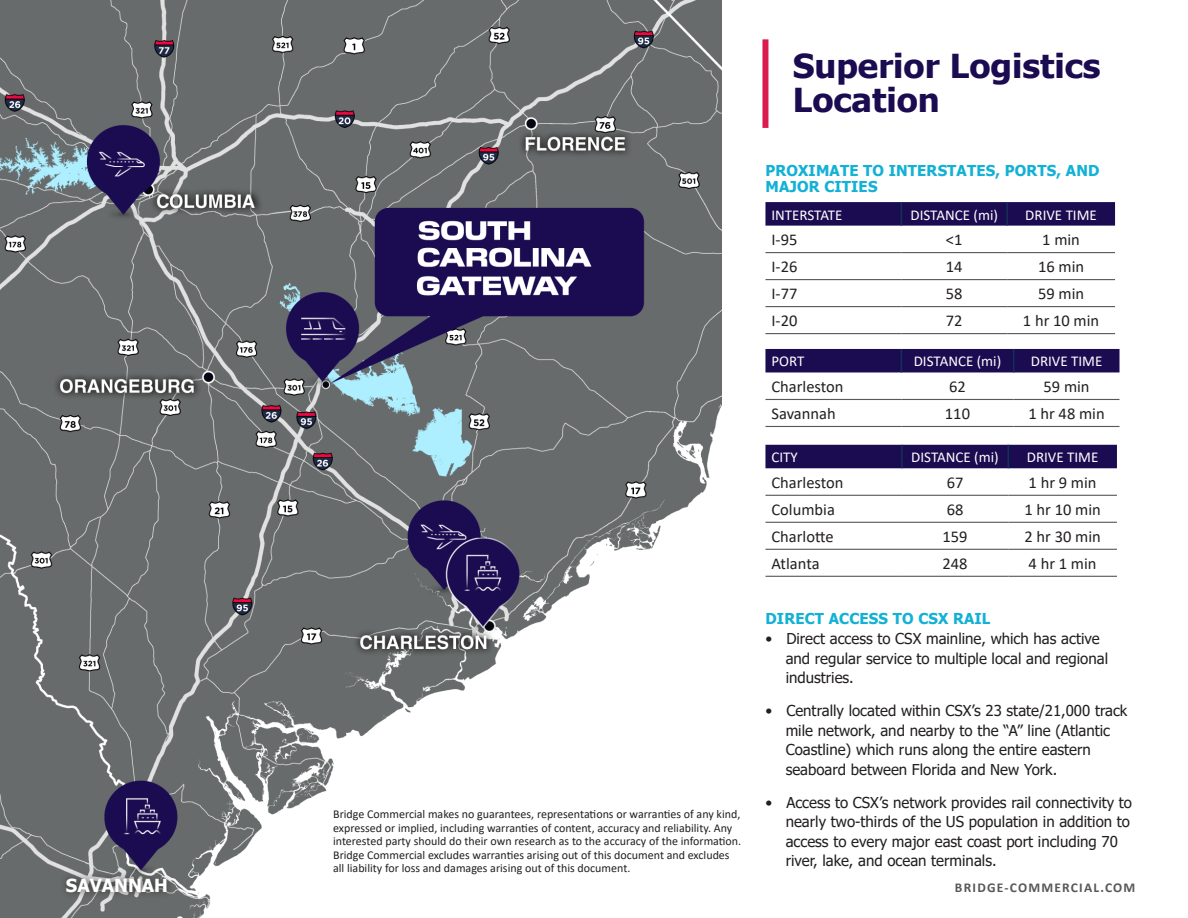
<style>
.page{position:relative;width:1188px;height:918px;background:#fff}
.page>*{position:absolute;margin:0;border:0;box-sizing:border-box;transform-origin:0 0}
.t1{font:700 33px/34.5px "Tahoma";color:#1b0c51;scale:1.04 1}
.t2{font:700 18px "Tahoma";color:#fff}
.t3{font:16.5px "Calibri";color:#231f20}
.t4{font:15px/19.5px "Tahoma";color:#231f20}
.t5{font:15px "Calibri";color:#fff}
.t6{font:700 15px/16.5px "Tahoma";letter-spacing:.01em;color:#13b1d6}
.t7{font:700 13.5px "Calibri";letter-spacing:.09em;color:#57585a}
.t8{font:12px/13.5px "Calibri";color:#231f20}
</style>
<div class="page">
<img style="left:0;top:0;width:721px;height:918px">
<hr style="left:765px;top:495px;width:137px;height:1px;background:#57585a">
<hr style="left:902px;top:495px;width:106px;height:1px;background:#57585a">
<hr style="left:1008px;top:495px;width:109px;height:1px;background:#57585a">
<hr style="left:765px;top:522px;width:137px;height:1px;background:#57585a">
<hr style="left:902px;top:522px;width:106px;height:1px;background:#57585a">
<hr style="left:1008px;top:522px;width:109px;height:1px;background:#57585a">
<hr style="left:765px;top:549px;width:137px;height:1px;background:#57585a">
<hr style="left:902px;top:549px;width:106px;height:1px;background:#57585a">
<hr style="left:1008px;top:549px;width:109px;height:1px;background:#57585a">
<hr style="left:765px;top:576px;width:137px;height:1px;background:#57585a">
<hr style="left:902px;top:576px;width:106px;height:1px;background:#57585a">
<hr style="left:1008px;top:576px;width:109px;height:1px;background:#57585a">
<div style="left:765px;top:445px;width:352px;height:23px;background:#1b0c51"></div>
<hr style="left:765px;top:399px;width:136px;height:1px;background:#57585a">
<hr style="left:901px;top:399px;width:113px;height:1px;background:#57585a">
<hr style="left:1014px;top:399px;width:106px;height:1px;background:#57585a">
<hr style="left:765px;top:426px;width:136px;height:1px;background:#57585a">
<hr style="left:901px;top:426px;width:113px;height:1px;background:#57585a">
<hr style="left:1014px;top:426px;width:106px;height:1px;background:#57585a">
<div style="left:765px;top:349px;width:355px;height:23px;background:#1b0c51"></div>
<hr style="left:765px;top:252px;width:136px;height:1px;background:#57585a">
<hr style="left:901px;top:252px;width:106px;height:1px;background:#57585a">
<hr style="left:1007px;top:252px;width:108px;height:1px;background:#57585a">
<hr style="left:765px;top:279px;width:136px;height:1px;background:#57585a">
<hr style="left:901px;top:279px;width:106px;height:1px;background:#57585a">
<hr style="left:1007px;top:279px;width:108px;height:1px;background:#57585a">
<hr style="left:765px;top:306px;width:136px;height:1px;background:#57585a">
<hr style="left:901px;top:306px;width:106px;height:1px;background:#57585a">
<hr style="left:1007px;top:306px;width:108px;height:1px;background:#57585a">
<hr style="left:765px;top:333px;width:136px;height:1px;background:#57585a">
<hr style="left:901px;top:333px;width:106px;height:1px;background:#57585a">
<hr style="left:1007px;top:333px;width:108px;height:1px;background:#57585a">
<svg style="left:765px;top:202px;width:350px;height:24px;background:#201154"></svg>
<hr style="left:1006px;top:202px;width:2px;height:24px;background:#133056">
<div style="left:59px;top:871px;width:116px;height:29px;background:#231f20;opacity:.75"></div>
<div style="left:762px;top:39px;width:6px;height:89px;background:#db1b4d"></div>
<p class="t2" style="left:66px;top:873px;width:104px">SAVANNAH</p>
<p class="t8" style="left:333px;top:807px;width:410px">Bridge Commercial makes no guarantees, representations or warranties of any kind, expressed or implied, including warranties of content, accuracy and reliability. Any interested party should do their own research as to the accuracy of the information.<br>Bridge Commercial excludes warranties arising out of this document and excludes all liability for loss and damages arising out of this document.</p>
<h1 class="t1" style="left:793px;top:50px;width:298px">Superior Logistics<br>Location</h1>
<p class="t6" style="left:765px;top:163px;width:335px">PROXIMATE TO INTERSTATES, PORTS, AND<br>MAJOR CITIES</p>
<p class="t5" style="left:771px;top:204px;width:73px">INTERSTATE</p>
<p class="t5" style="left:911px;top:204px;width:89px">DISTANCE (mi)</p>
<p class="t5" style="left:1025px;top:204px;width:73px">DRIVE TIME</p>
<p class="t3" style="left:771px;top:228px;width:27px">I-95</p>
<p class="t3" style="left:946px;top:228px;width:18px">&lt;1</p>
<p class="t3" style="left:1042px;top:228px;width:39px">1 min</p>
<p class="t3" style="left:771px;top:255px;width:27px">I-26</p>
<p class="t3" style="left:946px;top:255px;width:18px">14</p>
<p class="t3" style="left:1038px;top:255px;width:48px">16 min</p>
<p class="t3" style="left:771px;top:282px;width:27px">I-77</p>
<p class="t3" style="left:946px;top:282px;width:18px">58</p>
<p class="t3" style="left:1038px;top:282px;width:48px">59 min</p>
<p class="t3" style="left:771px;top:309px;width:27px">I-20</p>
<p class="t3" style="left:946px;top:309px;width:18px">72</p>
<p class="t3" style="left:1023px;top:309px;width:78px">1 hr 10 min</p>
<p class="t5" style="left:771px;top:351px;width:34px">PORT</p>
<p class="t5" style="left:914px;top:351px;width:89px">DISTANCE (mi)</p>
<p class="t5" style="left:1031px;top:351px;width:73px">DRIVE TIME</p>
<p class="t3" style="left:771px;top:375px;width:74px">Charleston</p>
<p class="t3" style="left:949px;top:375px;width:18px">62</p>
<p class="t3" style="left:1044px;top:375px;width:48px">59 min</p>
<p class="t3" style="left:771px;top:402px;width:66px">Savannah</p>
<p class="t3" style="left:945px;top:402px;width:27px">110</p>
<p class="t3" style="left:1028px;top:402px;width:78px">1 hr 48 min</p>
<p class="t5" style="left:771px;top:447px;width:28px">CITY</p>
<p class="t5" style="left:911px;top:447px;width:89px">DISTANCE (mi)</p>
<p class="t5" style="left:1027px;top:447px;width:73px">DRIVE TIME</p>
<p class="t3" style="left:771px;top:471px;width:74px">Charleston</p>
<p class="t3" style="left:947px;top:471px;width:18px">67</p>
<p class="t3" style="left:1029px;top:471px;width:69px">1 hr 9 min</p>
<p class="t3" style="left:771px;top:498px;width:65px">Columbia</p>
<p class="t3" style="left:947px;top:498px;width:18px">68</p>
<p class="t3" style="left:1024px;top:498px;width:78px">1 hr 10 min</p>
<p class="t3" style="left:771px;top:525px;width:64px">Charlotte</p>
<p class="t3" style="left:943px;top:525px;width:27px">159</p>
<p class="t3" style="left:1024px;top:525px;width:78px">2 hr 30 min</p>
<p class="t3" style="left:771px;top:552px;width:50px">Atlanta</p>
<p class="t3" style="left:943px;top:552px;width:27px">248</p>
<p class="t3" style="left:1029px;top:552px;width:69px">4 hr 1 min</p>
<p class="t6" style="left:765px;top:610px;width:227px">DIRECT ACCESS TO CSX RAIL</p>
<p class="t4" style="left:786px;top:630px;width:324px;text-indent:-20px">• Direct access to CSX mainline, which has active and regular service to multiple local and regional industries.</p>
<p class="t4" style="left:786px;top:702px;width:343px;text-indent:-20px">• Centrally located within CSX’s 23 state/21,000 track mile network, and nearby to the “A” line (Atlantic Coastline) which runs along the entire eastern seaboard between Florida and New York.</p>
<p class="t4" style="left:786px;top:793px;width:348px;text-indent:-20px">• Access to CSX’s network provides rail connectivity to nearly two-thirds of the US population in addition to access to every major east coast port including 70 river, lake, and ocean terminals.</p>
<p class="t7" style="left:955px;top:878px;width:182px">BRIDGE-COMMERCIAL.COM</p>
</div>
